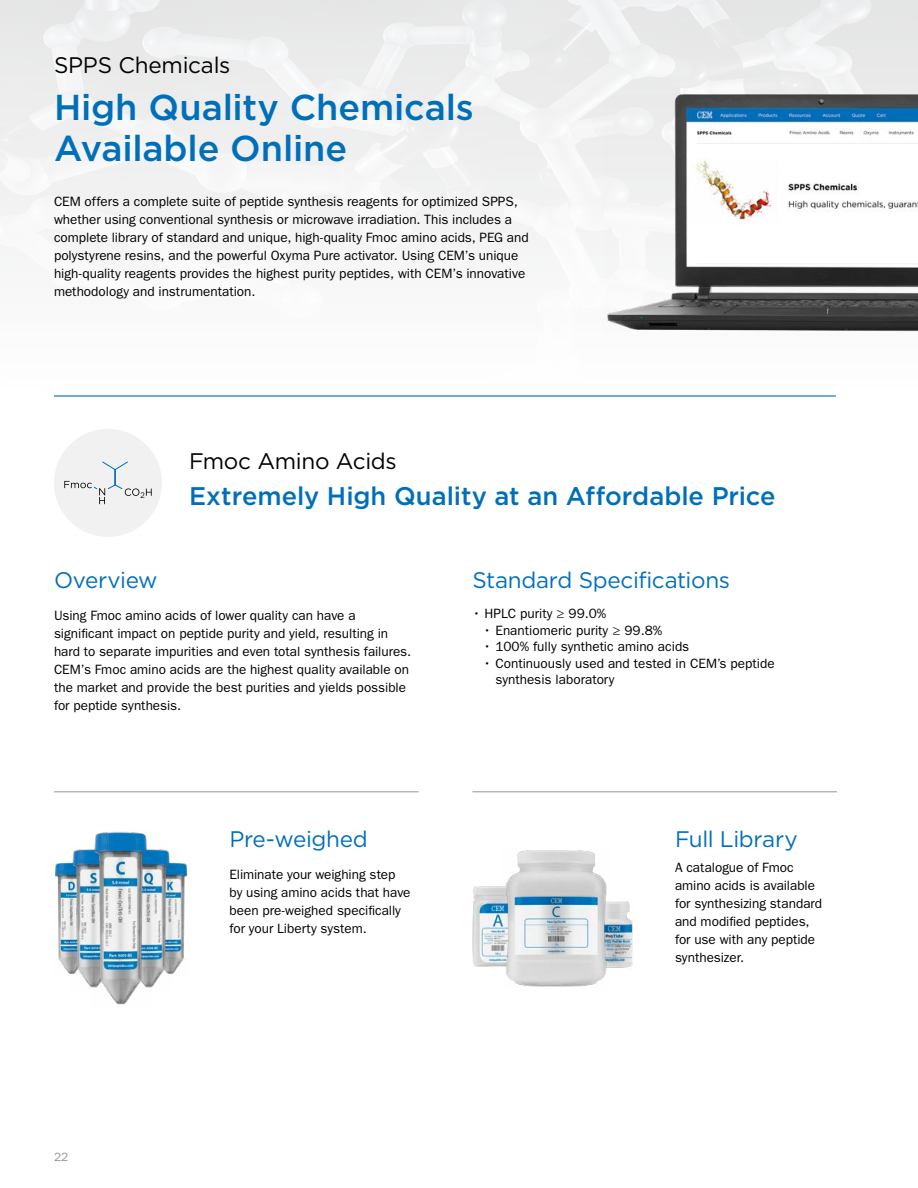
<style>
.page{position:relative;width:918px;height:1188px;background:#fff}
.page>*{position:absolute;margin:0;border:0;box-sizing:border-box;transform-origin:0 0}
.Section_Heading{font:500 36px/40.5px "Gotham HTF";letter-spacing:-.005em;color:#006fba}
.Section_Heading_Bold{font:500 25.5px "Gotham HTF";color:#006fba}
.Section_Heading_3{font:22.5px "Gotham HTF";letter-spacing:-.015em;color:#006fba}
.Brow__for_section_he{font:22.5px "Gotham HTF";letter-spacing:-.015em;color:#000}
.Brow__for_section_he-2{font:22.5px "Gotham HTF";letter-spacing:-.015em;color:#006fba}
.Body_Copy{font:13.5px/18px "ITC Franklin Gothic Std";color:#000}
.Bullet_List{font:13.5px/16.5px "ITC Franklin Gothic Std";color:#000}
.t1{font:12px "ITC Franklin Gothic Std";color:#939598}
</style>
<div class="page">
<hr style="left:54px;top:395px;width:782px;height:2px;background:#006fba">
<hr style="left:54px;top:791px;width:364px;height:1px;background:#939598">
<hr style="left:472px;top:791px;width:365px;height:1px;background:#939598">
<img style="left:603px;top:94px;width:315px;height:243px">
<div style="left:54px;top:429px;width:108px;height:108px;background:#f1f1f2;border-radius:50%"></div>
<svg style="left:64px;top:461px;width:88px;height:43px"></svg>
<img style="left:472px;top:886px;width:31px;height:81px">
<img style="left:610px;top:901px;width:23px;height:67px">
<img style="left:503px;top:850px;width:107px;height:137px">
<img style="left:54px;top:862px;width:15px;height:112px">
<img style="left:173px;top:862px;width:15px;height:112px">
<img style="left:69px;top:849px;width:22px;height:138px">
<img style="left:151px;top:849px;width:22px;height:139px">
<img style="left:91px;top:831px;width:60px;height:174px">
<p class="Brow__for_section_he" style="left:54px;top:53px;width:178px">SPPS Chemicals</p>
<p class="Section_Heading" style="left:54px;top:86px;width:421px">High Quality Chemicals<br>Available Online</p>
<p class="Body_Copy" style="left:54px;top:192px;width:476px">CEM offers a complete suite of peptide synthesis reagents for optimized SPPS, whether using conventional synthesis or microwave irradiation. This includes a complete library of standard and unique, high-quality Fmoc amino acids, PEG and polystyrene resins, and the powerful Oxyma Pure activator. Using CEM’s unique high-quality reagents provides the highest purity peptides, with CEM’s innovative methodology and instrumentation.</p>
<p class="Brow__for_section_he" style="left:189px;top:448px;width:209px">Fmoc Amino Acids</p>
<p class="Section_Heading_Bold" style="left:189px;top:482px;width:588px">Extremely High Quality at an Affordable Price</p>
<p class="Section_Heading_3" style="left:54px;top:568px;width:105px">Overview</p>
<p class="Body_Copy" style="left:54px;top:606px;width:359px">Using Fmoc amino acids of lower quality can have a significant impact on peptide purity and yield, resulting in hard to separate impurities and even total synthesis failures.<br>CEM’s Fmoc amino acids are the highest quality available on the market and provide the best purities and yields possible for peptide synthesis.</p>
<p class="Section_Heading_3" style="left:230px;top:827px;width:140px">Pre-weighed</p>
<p class="Body_Copy" style="left:230px;top:865px;width:183px">Eliminate your weighing step by using amino acids that have been pre-weighed specifically for your Liberty system.</p>
<p class="Section_Heading_3" style="left:472px;top:568px;width:259px">Standard Specifications</p>
<p class="Bullet_List" style="left:472px;top:606px;width:135px">• HPLC purity ≥ 99.0%</p>
<p class="Bullet_List" style="left:483px;top:622px;width:180px">• Enantiomeric purity ≥ 99.8%</p>
<p class="Bullet_List" style="left:483px;top:639px;width:208px">• 100% fully synthetic amino acids</p>
<p class="Bullet_List" style="left:495px;top:655px;width:281px;text-indent:-12px">• Continuously used and tested in CEM’s peptide synthesis laboratory</p>
<p class="Brow__for_section_he-2" style="left:675px;top:827px;width:124px">Full Library</p>
<p class="Body_Copy" style="left:675px;top:859px;width:149px">A catalogue of Fmoc amino acids is available for synthesizing standard and modified peptides, for use with any peptide synthesizer.</p>
<p class="t1" style="left:54px;top:1150px;width:16px">22</p>
</div>
